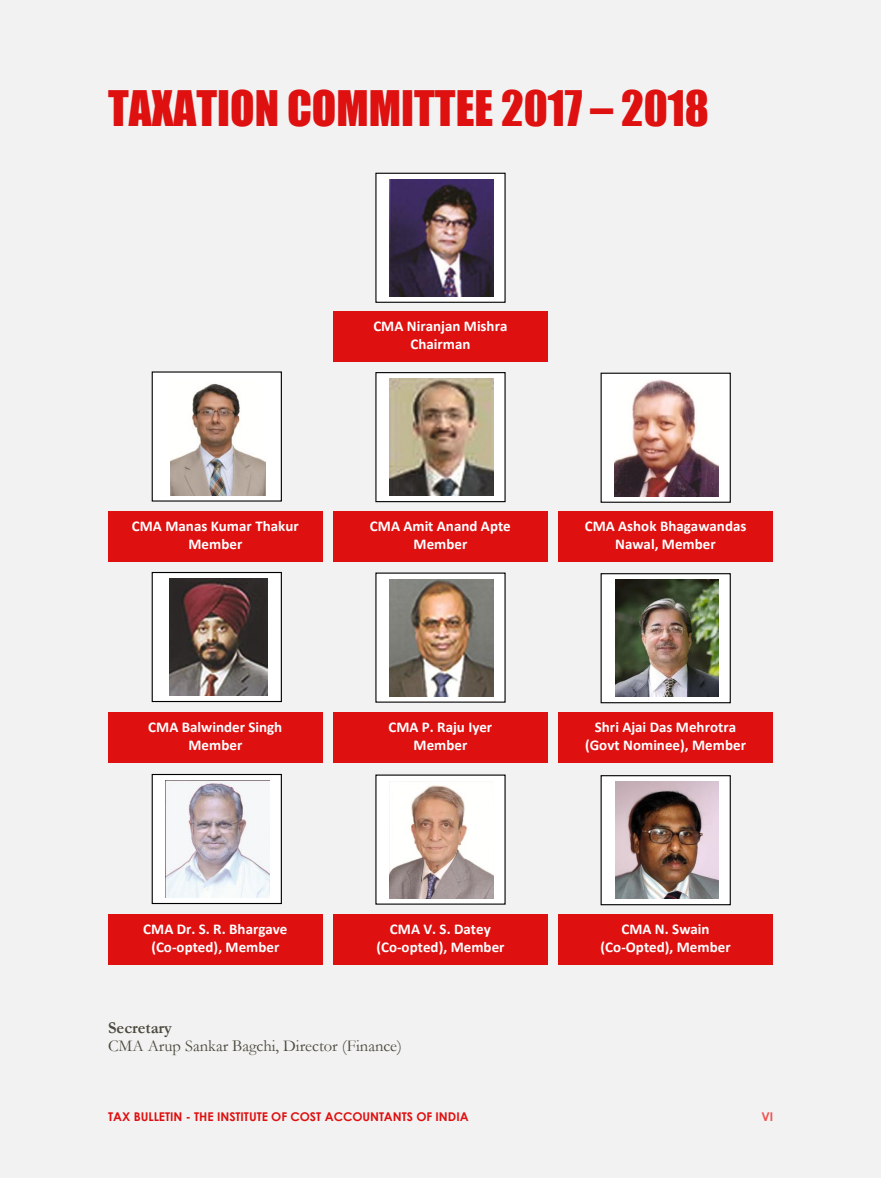
<style>
.page{position:relative;width:881px;height:1178px;background:#fff}
.page>*{position:absolute;margin:0;border:0;box-sizing:border-box;transform-origin:0 0}
.t1{font:45px "Impact";color:#df1010}
.t2{font:16.5px/18.6px "Garamond";color:#4c483d}
.t3{font:700 15px/18.1px "Calibri";color:#fff;text-align:center}
.t4{font:700 12px "Century Gothic";color:#df1010}
.t5{font:700 12px "Century Gothic";color:#f24f4f}
.s1{font-weight:700}
</style>
<div class="page">
<div style="left:0;top:0;width:880px;height:1178px;background:#f2f2f2"></div>
<div style="left:376px;top:173px;width:129px;height:129px;background:#fff"></div>
<div style="left:375px;top:173px;width:130px;height:130px;border:1px solid #000"></div>
<img style="left:389px;top:179px;width:104px;height:117px">
<div style="left:333px;top:311px;width:214px;height:51px;background:#df1010"></div>
<div style="left:152px;top:372px;width:129px;height:129px;background:#fff"></div>
<div style="left:152px;top:371px;width:130px;height:131px;border:1px solid #000"></div>
<img style="left:171px;top:383px;width:94px;height:112px">
<div style="left:376px;top:373px;width:129px;height:129px;background:#fff"></div>
<div style="left:375px;top:372px;width:130px;height:130px;border:1px solid #000"></div>
<img style="left:389px;top:379px;width:104px;height:117px">
<div style="left:601px;top:373px;width:129px;height:129px;background:#fff"></div>
<div style="left:600px;top:373px;width:130px;height:130px;border:1px solid #000"></div>
<img style="left:614px;top:379px;width:104px;height:117px">
<div style="left:108px;top:512px;width:214px;height:50px;background:#df1010"></div>
<div style="left:333px;top:512px;width:214px;height:50px;background:#df1010"></div>
<div style="left:558px;top:512px;width:214px;height:50px;background:#df1010"></div>
<div style="left:152px;top:572px;width:129px;height:129px;background:#fff"></div>
<div style="left:152px;top:572px;width:130px;height:130px;border:1px solid #000"></div>
<img style="left:169px;top:579px;width:98px;height:117px">
<div style="left:376px;top:573px;width:129px;height:129px;background:#fff"></div>
<img style="left:389px;top:579px;width:104px;height:117px">
<div style="left:601px;top:574px;width:129px;height:129px;background:#fff"></div>
<div style="left:600px;top:573px;width:130px;height:130px;border:1px solid #000"></div>
<img style="left:615px;top:580px;width:102px;height:117px">
<div style="left:108px;top:712px;width:214px;height:50px;background:#df1010"></div>
<div style="left:333px;top:712px;width:214px;height:50px;background:#df1010"></div>
<div style="left:558px;top:712px;width:214px;height:50px;background:#df1010"></div>
<div style="left:152px;top:774px;width:129px;height:129px;background:#fff"></div>
<div style="left:152px;top:774px;width:130px;height:130px;border:1px solid #000"></div>
<img style="left:166px;top:780px;width:104px;height:117px">
<div style="left:376px;top:775px;width:129px;height:129px;background:#fff"></div>
<img style="left:389px;top:781px;width:104px;height:117px">
<div style="left:601px;top:776px;width:129px;height:129px;background:#fff"></div>
<div style="left:600px;top:775px;width:130px;height:130px;border:1px solid #000"></div>
<img style="left:615px;top:782px;width:102px;height:117px">
<div style="left:108px;top:914px;width:214px;height:50px;background:#df1010"></div>
<div style="left:333px;top:914px;width:214px;height:50px;background:#df1010"></div>
<div style="left:558px;top:914px;width:214px;height:50px;background:#df1010"></div>
<p class="t1" style="left:108px;top:81px;width:602px">TAXATION COMMITTEE 2017 – 2018</p>
<p class="t3" style="left:373px;top:318px;width:135px">CMA Niranjan Mishra<br>Chairman</p>
<p class="t3" style="left:132px;top:518px;width:168px">CMA Manas Kumar Thakur<br>Member</p>
<p class="t3" style="left:370px;top:518px;width:142px">CMA Amit Anand Apte<br>Member</p>
<p class="t3" style="left:584px;top:518px;width:163px">CMA Ashok Bhagawandas<br>Nawal, Member</p>
<p class="t3" style="left:148px;top:719px;width:135px">CMA Balwinder Singh<br>Member</p>
<p class="t3" style="left:388px;top:719px;width:105px">CMA P. Raju Iyer<br>Member</p>
<p class="t3" style="left:585px;top:719px;width:162px">Shri Ajai Das Mehrotra (Govt Nominee), Member</p>
<p class="t3" style="left:143px;top:921px;width:146px">CMA Dr. S. R. Bhargave (Co-opted), Member</p>
<p class="t3" style="left:376px;top:921px;width:130px">CMA V. S. Datey (Co-opted), Member</p>
<p class="t3" style="left:600px;top:921px;width:131px">CMA N. Swain (Co-Opted), Member</p>
<p class="t2" style="left:108px;top:1018px;width:295px"><span class="s1">Secretary<br></span>CMA Arup Sankar Bagchi, Director (Finance)</p>
<p class="t4" style="left:108px;top:1109px;width:362px">TAX BULLETIN - THE INSTITUTE OF COST ACCOUNTANTS OF INDIA</p>
<p class="t5" style="left:761px;top:1109px;width:13px">VI</p>
</div>
